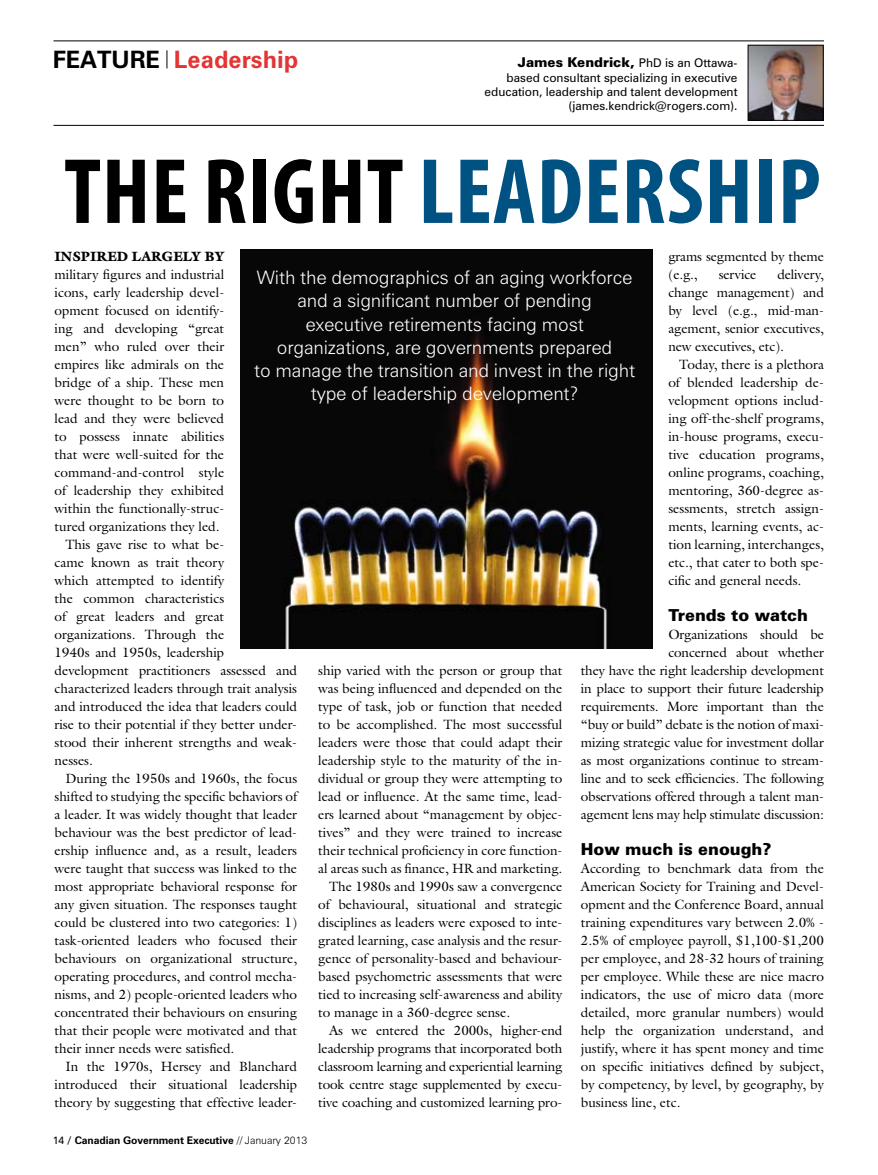
<style>
.page{position:relative;width:878px;height:1175px;background:#fff}
.page>*{position:absolute;margin:0;border:0;box-sizing:border-box;transform-origin:0 0}
.t1{font:700 condensed 93.75px "Myriad Pro";letter-spacing:.01em;color:#005282}
.t2{font:700 24px "Zurich BT";color:#e33533}
.t3{font:300 18.6px/23.1px "Zurich BT";letter-spacing:-.01em;color:#fff;text-align:center}
.t4{font:900 16.5px "Zurich BT";color:#000}
.t5{font:13.5px/18px "Galliard LT";color:#000;text-align:justify}
.t6{font:900 13.5px "Zurich BT";color:#000}
.t7{font:900 13.5px "Galliard LT";color:#000}
.t8{font:12px/14.4px "Zurich BT";color:#000;text-align:right}
.t9{font:700 10.5px "Zurich BT";letter-spacing:-.01em;color:#000}
.s1{color:#000}
.s2{font-weight:400;font-size:12px}
.s3{font-weight:400}
.s4{font-weight:300}
</style>
<div class="page">
<img style="left:240px;top:250px;width:412px;height:398px">
<hr style="left:53px;top:40px;width:770px;height:1px;background:#000">
<hr style="left:53px;top:125px;width:770px;height:1px;background:#000">
<img style="left:749px;top:47px;width:72px;height:72px">
<div style="left:747px;top:45px;width:76px;height:76px;border:1px solid #000"></div>
<svg style="left:166px;top:50px;width:1px;height:18px"></svg>
<h2 class="t2" style="left:53px;top:45px;width:247px"><span class="s1">Feature</span> Leadership</h2>
<p class="t6" style="left:518px;top:54px;width:221px">James Kendrick, <span class="s2">PhD is an Ottawa-</span></p>
<p class="t8" style="left:484px;top:70px;width:254px">based consultant specializing in executive education, leadership and talent development (james.kendrick@rogers.com).</p>
<h1 class="t1" style="left:64px;top:133px;width:758px"><span class="s1">THE RIGHT</span>LEADERSHIP</h1>
<p class="t5" style="left:668px;top:247px;width:157px">grams segmented by theme (e.g.,</p>
<p class="t7" style="left:55px;top:248px;width:171px">INSPIRED LARGELY BY</p>
<p class="t5" style="left:55px;top:265px;width:171px">military figures and industrial</p>
<p class="t5" style="left:55px;top:283px;width:171px">icons, early leadership devel-</p>
<p class="t5" style="left:55px;top:301px;width:171px">opment focused on identify-</p>
<p class="t5" style="left:55px;top:319px;width:171px">ing and developing “great</p>
<p class="t5" style="left:55px;top:337px;width:171px">men” who ruled over their</p>
<p class="t5" style="left:55px;top:355px;width:171px">empires like admirals on the</p>
<p class="t5" style="left:55px;top:373px;width:171px">bridge of a ship. These men</p>
<p class="t5" style="left:55px;top:391px;width:171px">were thought to be born to</p>
<p class="t5" style="left:55px;top:409px;width:171px">lead and they were believed</p>
<p class="t5" style="left:55px;top:427px;width:171px">to possess innate abilities</p>
<p class="t5" style="left:55px;top:445px;width:171px">that were well-suited for the</p>
<p class="t5" style="left:55px;top:463px;width:171px">command-and-control style</p>
<p class="t5" style="left:55px;top:481px;width:171px">of leadership they exhibited</p>
<p class="t5" style="left:55px;top:499px;width:171px">within the functionally-struc-</p>
<p class="t5" style="left:55px;top:517px;width:167px">tured organizations they led.</p>
<p class="t5" style="left:65px;top:535px;width:160px">This gave rise to what be-</p>
<p class="t5" style="left:55px;top:553px;width:171px">came known as trait theory</p>
<p class="t5" style="left:55px;top:571px;width:171px">which attempted to identify</p>
<p class="t5" style="left:55px;top:589px;width:171px">the common characteristics</p>
<p class="t5" style="left:55px;top:607px;width:171px">of great leaders and great</p>
<p class="t5" style="left:55px;top:625px;width:171px">organizations. Through the</p>
<p class="t5" style="left:55px;top:643px;width:171px">1940s and 1950s, leadership</p>
<p class="t5" style="left:55px;top:661px;width:244px">development practitioners assessed and</p>
<p class="t5" style="left:55px;top:679px;width:244px">characterized leaders through trait analysis</p>
<p class="t5" style="left:55px;top:697px;width:244px">and introduced the idea that leaders could</p>
<p class="t5" style="left:55px;top:715px;width:244px">rise to their potential if they better under-</p>
<p class="t5" style="left:55px;top:733px;width:244px">stood their inherent strengths and weak-</p>
<p class="t5" style="left:55px;top:751px;width:40px">nesses.</p>
<p class="t5" style="left:65px;top:769px;width:233px">During the 1950s and 1960s, the focus</p>
<p class="t5" style="left:55px;top:787px;width:244px">shifted to studying the specific behaviors of</p>
<p class="t5" style="left:55px;top:805px;width:244px">a leader. It was widely thought that leader</p>
<p class="t5" style="left:55px;top:823px;width:244px">behaviour was the best predictor of lead-</p>
<p class="t5" style="left:55px;top:841px;width:244px">ership influence and, as a result, leaders</p>
<p class="t5" style="left:55px;top:859px;width:244px">were taught that success was linked to the</p>
<p class="t5" style="left:55px;top:877px;width:244px">most appropriate behavioral response for</p>
<p class="t5" style="left:55px;top:895px;width:244px">any given situation. The responses taught</p>
<p class="t5" style="left:55px;top:913px;width:244px">could be clustered into two categories: 1)</p>
<p class="t5" style="left:55px;top:931px;width:244px">task-oriented leaders who focused their</p>
<p class="t5" style="left:55px;top:949px;width:244px">behaviours on organizational structure,</p>
<p class="t5" style="left:55px;top:967px;width:244px">operating procedures, and control mecha-</p>
<p class="t5" style="left:55px;top:985px;width:244px">nisms, and 2) people-oriented leaders who</p>
<p class="t5" style="left:55px;top:1003px;width:244px">concentrated their behaviours on ensuring</p>
<p class="t5" style="left:55px;top:1021px;width:244px">that their people were motivated and that</p>
<p class="t5" style="left:55px;top:1039px;width:181px">their inner needs were satisfied.</p>
<p class="t5" style="left:65px;top:1057px;width:233px">In the 1970s, Hersey and Blanchard</p>
<p class="t5" style="left:55px;top:1075px;width:244px">introduced their situational leadership</p>
<p class="t5" style="left:55px;top:1093px;width:244px">theory by suggesting that effective leader-</p>
<p class="t5" style="left:668px;top:265px;width:157px;text-indent:109px">delivery, change management) and by level (e.g., mid-man&shy;agement, senior executives, new executives, etc).</p>
<p class="t5" style="left:668px;top:355px;width:157px;text-indent:11px">Today, there is a plethora of blended leadership de&shy;velopment options includ&shy;ing off-the-shelf programs, in-house programs, execu&shy;tive education programs, online programs, coaching, mentoring, 360-degree as&shy;sessments, stretch assign&shy;ments, learning events, ac&shy;tion learning, interchanges, etc., that cater to both spe&shy;cific and general needs.</p>
<p class="t4" style="left:668px;top:605px;width:141px">Trends to watch</p>
<p class="t5" style="left:580px;top:625px;width:245px;text-align:right">Organizations should be<br>concerned about whether<br>they have the right leadership development in place to support their future leadership requirements. More important than the “buy or build” debate is the notion of maxi&shy;mizing strategic value for investment dollar as most organizations continue to stream&shy;line and to seek efficiencies. The following observations offered through a talent man&shy;agement lens may help stimulate discussion:</p>
<p class="t4" style="left:580px;top:839px;width:192px">How much is enough?</p>
<p class="t5" style="left:580px;top:859px;width:245px">According to benchmark data from the American Society for Training and Devel&shy;opment and the Conference Board, annual training expenditures vary between 2.0% - 2.5% of employee payroll, $1,100-$1,200 per employee, and 28-32 hours of training per employee. While these are nice macro indicators, the use of micro data (more detailed, more granular numbers) would help the organization understand, and justify, where it has spent money and time on specific initiatives defined by subject, by competency, by level, by geography, by business line, etc.</p>
<p class="t5" style="left:718px;top:265px;width:39px">service</p>
<p class="t3" style="left:254px;top:266px;width:382px">With the demographics of an aging workforce and a significant number of pending<br>executive retirements facing most organizations, are governments prepared<br>to manage the transition and invest in the right type of leadership development?</p>
<p class="t5" style="left:318px;top:661px;width:246px">ship varied with the person or group that</p>
<p class="t5" style="left:318px;top:679px;width:246px">was being influenced and depended on the</p>
<p class="t5" style="left:318px;top:697px;width:246px">type of task, job or function that needed</p>
<p class="t5" style="left:318px;top:715px;width:246px">to be accomplished. The most successful</p>
<p class="t5" style="left:318px;top:733px;width:246px">leaders were those that could adapt their</p>
<p class="t5" style="left:318px;top:751px;width:246px">leadership style to the maturity of the in-</p>
<p class="t5" style="left:318px;top:769px;width:246px">dividual or group they were attempting to</p>
<p class="t5" style="left:318px;top:787px;width:246px">lead or influence. At the same time, lead-</p>
<p class="t5" style="left:318px;top:805px;width:246px">ers learned about “management by objec-</p>
<p class="t5" style="left:318px;top:823px;width:246px">tives” and they were trained to increase</p>
<p class="t5" style="left:318px;top:841px;width:246px">their technical proficiency in core function-</p>
<p class="t5" style="left:318px;top:859px;width:246px">al areas such as finance, HR and marketing.</p>
<p class="t5" style="left:329px;top:877px;width:235px">The 1980s and 1990s saw a convergence</p>
<p class="t5" style="left:318px;top:895px;width:246px">of behavioural, situational and strategic</p>
<p class="t5" style="left:318px;top:913px;width:246px">disciplines as leaders were exposed to inte-</p>
<p class="t5" style="left:318px;top:931px;width:246px">grated learning, case analysis and the resur-</p>
<p class="t5" style="left:318px;top:949px;width:246px">gence of personality-based and behaviour-</p>
<p class="t5" style="left:318px;top:967px;width:246px">based psychometric assessments that were</p>
<p class="t5" style="left:318px;top:985px;width:246px">tied to increasing self-awareness and ability</p>
<p class="t5" style="left:318px;top:1003px;width:193px">to manage in a 360-degree sense.</p>
<p class="t5" style="left:329px;top:1021px;width:235px">As we entered the 2000s, higher-end</p>
<p class="t5" style="left:318px;top:1039px;width:246px">leadership programs that incorporated both</p>
<p class="t5" style="left:318px;top:1057px;width:246px">classroom learning and experiential learning</p>
<p class="t5" style="left:318px;top:1075px;width:246px">took centre stage supplemented by execu-</p>
<p class="t5" style="left:318px;top:1093px;width:246px">tive coaching and customized learning pro-</p>
<p class="t9" style="left:53px;top:1134px;width:256px"><span class="s3">14</span> / Canadian Government Executive <span class="s4">// January 2013</span></p>
</div>
